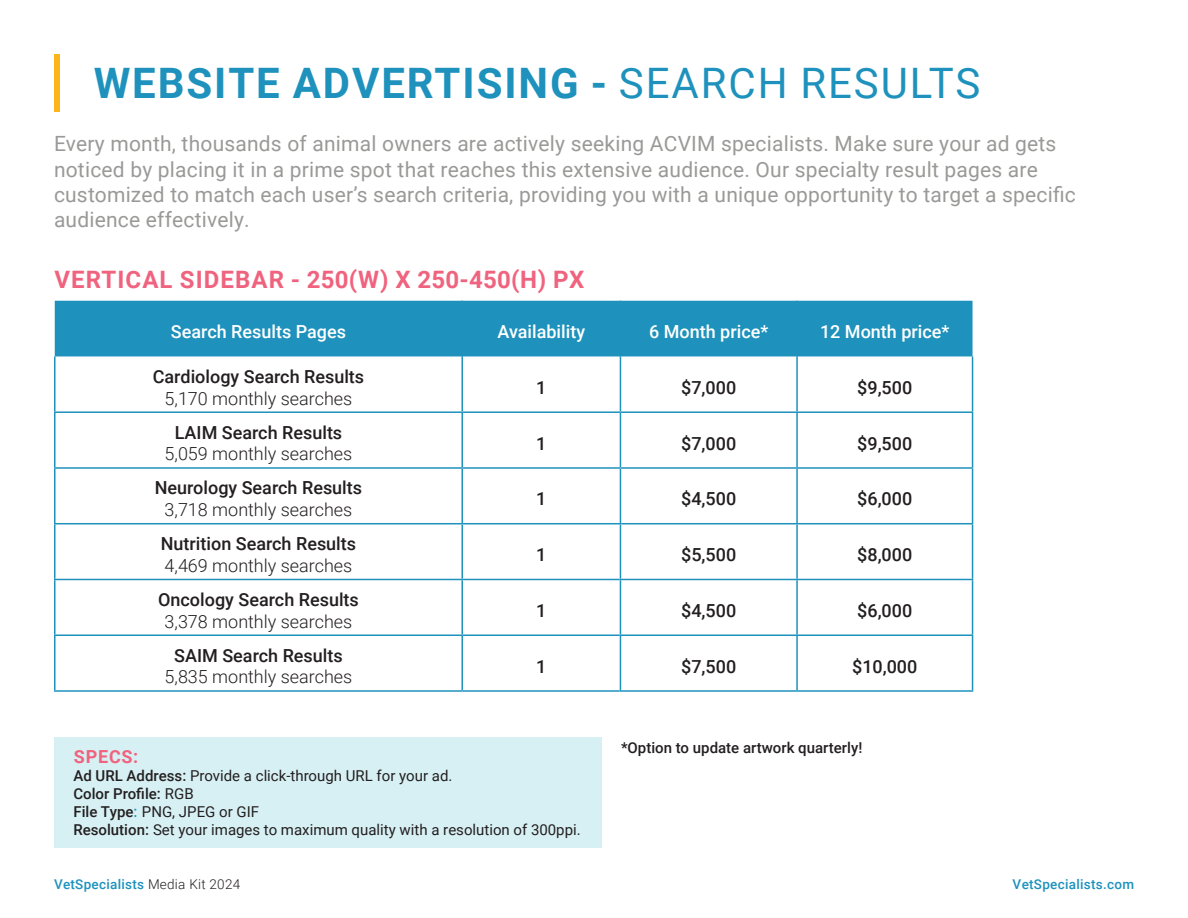
<style>
.page{position:relative;width:1188px;height:918px;background:#fff}
.page>*{position:absolute;margin:0;border:0;box-sizing:border-box;transform-origin:0 0}
.t1{font:700 42px "Roboto";letter-spacing:.045em;color:#1e92bc}
.t2{font:700 24px "Roboto";letter-spacing:.045em;color:#f0637e}
.t3{font:21px/25.2px "Roboto";letter-spacing:.01em;color:#999998}
.t4{font:500 18px/21.6px "Roboto";color:#231f20;text-align:center}
.t5{font:300 18px/21.6px "Roboto";color:#231f20;text-align:center}
.t6{font:500 18px "Roboto";color:#fff}
.t7{font:700 18px "Roboto";letter-spacing:.045em;color:#f0637e}
.t8{font:15px "Roboto";color:#231f20}
.t9{font:500 15px "Roboto";color:#231f20}
.t10{font:500 13.5px "Roboto";letter-spacing:.02em;color:#1e92bc}
.s1{font-weight:400}
.s2{font-weight:300}
.s3{font-weight:500}
.s4{font-weight:500;color:#1e92bc}
.s5{font-weight:300;color:#231f20}
</style>
<div class="page">
<div style="left:54px;top:737px;width:548px;height:111px;background:#d7f0f4"></div>
<div style="left:54px;top:54px;width:6px;height:58px;background:#fcb61c"></div>
<div style="left:55px;top:301px;width:918px;height:55px;background:#1e92bc"></div>
<hr style="left:461px;top:301px;width:2px;height:55px;background:#1e92bc">
<hr style="left:620px;top:301px;width:1px;height:55px;background:#1e92bc">
<hr style="left:796px;top:301px;width:2px;height:55px;background:#1e92bc">
<hr style="left:461px;top:356px;width:2px;height:55px;background:#1e92bc">
<hr style="left:620px;top:356px;width:1px;height:55px;background:#1e92bc">
<hr style="left:796px;top:356px;width:2px;height:55px;background:#1e92bc">
<hr style="left:54px;top:411px;width:408px;height:2px;background:#1e92bc">
<hr style="left:462px;top:411px;width:158px;height:2px;background:#1e92bc">
<hr style="left:461px;top:413px;width:2px;height:54px;background:#1e92bc">
<hr style="left:620px;top:411px;width:177px;height:2px;background:#1e92bc">
<hr style="left:620px;top:413px;width:1px;height:54px;background:#1e92bc">
<hr style="left:797px;top:411px;width:176px;height:2px;background:#1e92bc">
<hr style="left:796px;top:413px;width:2px;height:54px;background:#1e92bc">
<hr style="left:54px;top:467px;width:408px;height:2px;background:#1e92bc">
<hr style="left:462px;top:467px;width:158px;height:2px;background:#1e92bc">
<hr style="left:461px;top:469px;width:2px;height:54px;background:#1e92bc">
<hr style="left:620px;top:467px;width:177px;height:2px;background:#1e92bc">
<hr style="left:620px;top:469px;width:1px;height:54px;background:#1e92bc">
<hr style="left:621px;top:523px;width:176px;height:1px;background:#1e92bc">
<hr style="left:620px;top:524px;width:1px;height:55px;background:#1e92bc">
<hr style="left:620px;top:580px;width:1px;height:54px;background:#1e92bc">
<hr style="left:620px;top:636px;width:1px;height:54px;background:#1e92bc">
<hr style="left:797px;top:467px;width:176px;height:2px;background:#1e92bc">
<hr style="left:796px;top:469px;width:2px;height:54px;background:#1e92bc">
<hr style="left:797px;top:523px;width:176px;height:1px;background:#1e92bc">
<hr style="left:796px;top:524px;width:2px;height:55px;background:#1e92bc">
<hr style="left:796px;top:580px;width:2px;height:54px;background:#1e92bc">
<hr style="left:796px;top:636px;width:2px;height:54px;background:#1e92bc">
<hr style="left:54px;top:523px;width:408px;height:1px;background:#1e92bc">
<hr style="left:462px;top:523px;width:159px;height:1px;background:#1e92bc">
<hr style="left:461px;top:524px;width:2px;height:55px;background:#1e92bc">
<hr style="left:461px;top:580px;width:2px;height:54px;background:#1e92bc">
<hr style="left:461px;top:636px;width:2px;height:54px;background:#1e92bc">
<hr style="left:620px;top:579px;width:177px;height:1px;background:#1e92bc">
<hr style="left:620px;top:634px;width:177px;height:2px;background:#1e92bc">
<hr style="left:620px;top:690px;width:177px;height:2px;background:#1e92bc">
<hr style="left:797px;top:579px;width:176px;height:1px;background:#1e92bc">
<hr style="left:797px;top:634px;width:176px;height:2px;background:#1e92bc">
<hr style="left:797px;top:690px;width:176px;height:2px;background:#1e92bc">
<hr style="left:54px;top:579px;width:408px;height:1px;background:#1e92bc">
<hr style="left:54px;top:634px;width:408px;height:2px;background:#1e92bc">
<hr style="left:54px;top:690px;width:408px;height:2px;background:#1e92bc">
<hr style="left:462px;top:579px;width:158px;height:1px;background:#1e92bc">
<hr style="left:462px;top:634px;width:158px;height:2px;background:#1e92bc">
<hr style="left:462px;top:690px;width:158px;height:2px;background:#1e92bc">
<hr style="left:54px;top:356px;width:2px;height:55px;background:#1e92bc">
<hr style="left:972px;top:356px;width:1px;height:55px;background:#1e92bc">
<hr style="left:54px;top:413px;width:2px;height:54px;background:#1e92bc">
<hr style="left:972px;top:413px;width:1px;height:54px;background:#1e92bc">
<hr style="left:54px;top:469px;width:2px;height:54px;background:#1e92bc">
<hr style="left:972px;top:469px;width:1px;height:54px;background:#1e92bc">
<hr style="left:54px;top:524px;width:2px;height:55px;background:#1e92bc">
<hr style="left:54px;top:580px;width:2px;height:54px;background:#1e92bc">
<hr style="left:54px;top:636px;width:2px;height:54px;background:#1e92bc">
<hr style="left:972px;top:524px;width:1px;height:55px;background:#1e92bc">
<hr style="left:972px;top:580px;width:1px;height:54px;background:#1e92bc">
<hr style="left:972px;top:636px;width:1px;height:54px;background:#1e92bc">
<p class="t1" style="left:94px;top:54px;width:888px">WEBSITE ADVERTISING - <span class="s1">SEARCH RESULTS</span></p>
<p class="t3" style="left:54px;top:130px;width:1023px">Every month, thousands of animal owners are actively seeking ACVIM specialists. Make sure your ad gets noticed by placing it in a prime spot that reaches this extensive audience. Our specialty result pages are customized to match each user’s search criteria, providing you with a unique opportunity to target a specific audience effectively.</p>
<p class="t2" style="left:54px;top:262px;width:532px">VERTICAL SIDEBAR - 250(W) X 250-450(H) PX</p>
<p class="t6" style="left:171px;top:319px;width:177px">Search Results Pages</p>
<p class="t6" style="left:498px;top:319px;width:89px">Availability</p>
<p class="t6" style="left:649px;top:319px;width:121px">6 Month price*</p>
<p class="t6" style="left:820px;top:319px;width:131px">12 Month price*</p>
<p class="t4" style="left:153px;top:365px;width:213px">Cardiology Search Results<br><span class="s2">5,170 monthly searches</span></p>
<p class="t4" style="left:536px;top:376px;width:12px">1</p>
<p class="t4" style="left:681px;top:376px;width:57px">$7,000</p>
<p class="t4" style="left:857px;top:376px;width:57px">$9,500</p>
<p class="t5" style="left:165px;top:421px;width:189px"><span class="s3">LAIM Search Results<br></span>5,059 monthly searches</p>
<p class="t4" style="left:536px;top:432px;width:12px">1</p>
<p class="t4" style="left:681px;top:432px;width:57px">$7,000</p>
<p class="t4" style="left:857px;top:432px;width:57px">$9,500</p>
<p class="t4" style="left:155px;top:477px;width:209px">Neurology Search Results<br><span class="s2">3,718 monthly searches</span></p>
<p class="t4" style="left:536px;top:487px;width:12px">1</p>
<p class="t4" style="left:681px;top:487px;width:57px">$4,500</p>
<p class="t4" style="left:857px;top:487px;width:57px">$6,000</p>
<p class="t4" style="left:161px;top:532px;width:197px;text-align:left">Nutrition Search Results<br><span class="s2">4,469 monthly searches</span></p>
<p class="t4" style="left:536px;top:543px;width:12px">1</p>
<p class="t4" style="left:681px;top:543px;width:57px">$5,500</p>
<p class="t4" style="left:857px;top:543px;width:57px">$8,000</p>
<p class="t4" style="left:158px;top:588px;width:202px">Oncology Search Results<br><span class="s2">3,378 monthly searches</span></p>
<p class="t4" style="left:536px;top:599px;width:12px">1</p>
<p class="t4" style="left:681px;top:599px;width:57px">$4,500</p>
<p class="t4" style="left:857px;top:599px;width:57px">$6,000</p>
<p class="t5" style="left:165px;top:644px;width:189px"><span class="s3">SAIM Search Results<br></span>5,835 monthly searches</p>
<p class="t4" style="left:536px;top:655px;width:12px">1</p>
<p class="t4" style="left:681px;top:655px;width:57px">$7,500</p>
<p class="t4" style="left:852px;top:655px;width:67px">$10,000</p>
<p class="t7" style="left:74px;top:744px;width:66px">SPECS:</p>
<p class="t8" style="left:73px;top:766px;width:380px"><span class="s3">Ad URL Address:</span> Provide a click-through URL for your ad.</p>
<p class="t9" style="left:73px;top:784px;width:122px">Color Profile: <span class="s1">RGB</span></p>
<p class="t8" style="left:73px;top:802px;width:187px"><span class="s3">File Type</span><span class="s4">:</span> PNG, JPEG or GIF</p>
<p class="t8" style="left:73px;top:820px;width:509px"><span class="s3">Resolution:</span> Set your images to maximum quality with a resolution of 300ppi.</p>
<p class="t9" style="left:621px;top:737px;width:243px">*Option to update artwork quarterly!</p>
<p class="t10" style="left:54px;top:874px;width:188px">VetSpecialists <span class="s5">Media Kit 2024</span></p>
<p class="t10" style="left:1013px;top:874px;width:123px">VetSpecialists.com</p>
</div>
